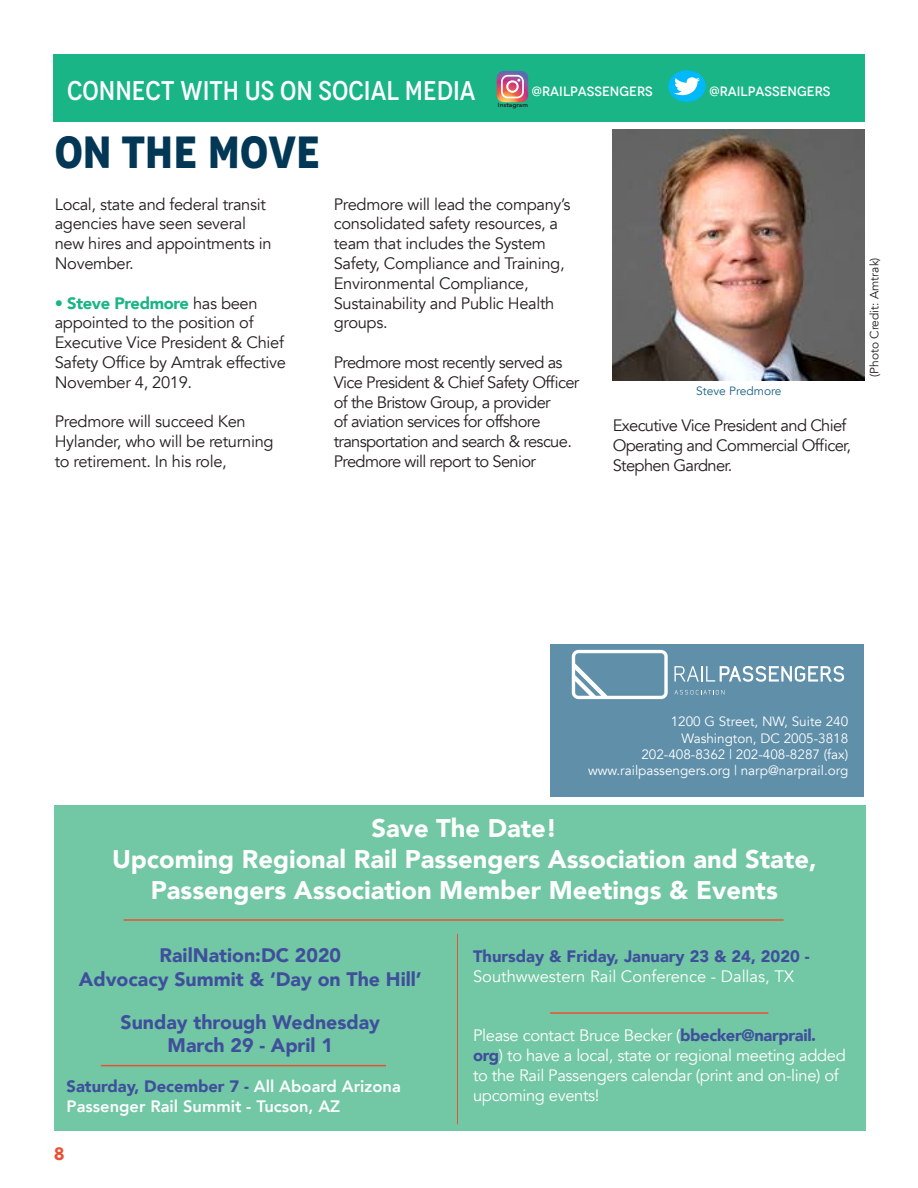
<style>
.page{position:relative;width:918px;height:1188px;background:#fff}
.page>*{position:absolute;margin:0;border:0;box-sizing:border-box;transform-origin:0 0}
.Header_Titles{font:700 condensed 45px "Novecento";color:#023755}
.t1{font:500 condensed 27px "Novecento";color:#fff}
.t2{font:900 25.5px/30.6px "Avenir";color:#fff;text-align:center}
.t3{font:900 19.5px "Avenir";color:#404f9c}
.t4{font:700 18px "Novecento";color:#ec5034}
.Body_Copy{font:16.5px/19.8px "Avenir";letter-spacing:-.02em;color:#231f20}
.Body_Copy-2{font:16.5px/19.8px "Avenir";letter-spacing:-.04em;color:#231f20}
.t5{font:16.5px/19.8px "Avenir";letter-spacing:-.02em;color:#fff}
.t6{font:16.5px/19.8px "Avenir";color:#fcffff}
.t7{font:800 16.5px/19.8px "Avenir";color:#fcffff}
.Body_Copy-3{font:13.5px "Avenir";color:#fff}
.t8{font:500 13.5px "Novecento";color:#fff}
.t9{font:12px "Avenir";color:#231f20}
.Images_Captions{font:12px "Avenir";color:#1b5f85}
.t10{font:800 6px "Avenir";color:#231f20;scale:1.08 1}
.s1{font-weight:900;color:#19b586}
.s2{font-weight:900;color:#404f9c}
</style>
<div class="page">
<div style="left:54px;top:806px;width:811px;height:325px;background:#72c7a4"></div>
<hr style="left:124px;top:919px;width:660px;height:2px;background:#ec5034">
<div style="left:54px;top:54px;width:811px;height:68px;background:#19b586"></div>
<svg style="left:497px;top:71px;width:31px;height:31px"></svg>
<div style="left:668px;top:70px;width:38px;height:32px;background:#00b8fa;border-radius:50%"></div>
<svg style="left:674px;top:77px;width:26px;height:18px"></svg>
<img style="left:613px;top:130px;width:252px;height:251px">
<div style="left:550px;top:644px;width:314px;height:153px;background:#5f8fa9"></div>
<svg style="left:674px;top:666px;width:170px;height:16px"></svg>
<svg style="left:572px;top:650px;width:96px;height:49px"></svg>
<svg style="left:674px;top:690px;width:50px;height:5px"></svg>
<hr style="left:550px;top:1012px;width:218px;height:2px;background:#ec5034">
<hr style="left:101px;top:1065px;width:285px;height:1px;background:#ec5034">
<hr style="left:457px;top:934px;width:1px;height:190px;background:#ec5034">
<p class="t1" style="left:67px;top:74px;width:410px">CONNECT WITH US ON SOCIAL MEDIA</p>
<p class="t8" style="left:532px;top:83px;width:122px">@RAILPASSENGERS</p>
<p class="t8" style="left:710px;top:83px;width:122px">@RAILPASSENGERS</p>
<p class="t10" style="left:498px;top:100px;width:29px">Instagram</p>
<h1 class="Header_Titles" style="left:55px;top:124px;width:267px">ON THE MOVE</h1>
<p class="Body_Copy" style="left:55px;top:194px;width:218px">Local, state and federal transit agencies have seen several new hires and appointments in<br>November.</p>
<p class="Body_Copy" style="left:55px;top:293px;width:233px"><span class="s1">• Steve Predmore</span> has been appointed to the position of<br>Executive Vice President &amp; Chief<br>Safety Office by Amtrak effective<br>November 4, 2019.</p>
<p class="Body_Copy" style="left:55px;top:412px;width:220px">Predmore will succeed Ken<br>Hylander, who will be returning to retirement. In his role,</p>
<p class="Body_Copy" style="left:334px;top:194px;width:238px">Predmore will lead the company’s consolidated safety resources, a team that includes the System<br>Safety, Compliance and Training,<br>Environmental Compliance,<br>Sustainability and Public Health groups.</p>
<p class="Body_Copy-2" style="left:334px;top:353px;width:247px">Predmore most recently served as Vice President &amp; Chief Safety Officer of the Bristow Group, a provider<br>of aviation services for offshore transportation and search &amp; rescue.<br>Predmore will report to Senior</p>
<p class="Images_Captions" style="left:696px;top:384px;width:87px">Steve Predmore</p>
<p class="Body_Copy-2" style="left:613px;top:416px;width:240px">Executive Vice President and Chief<br>Operating and Commercial Officer,<br>Stephen Gardner.</p>
<p class="t9" style="left:867px;top:377px;width:121px;rotate:-90deg">(Photo Credit: Amtrak)</p>
<p class="Body_Copy-3" style="left:671px;top:714px;width:179px">1200 G Street, NW, Suite 240</p>
<p class="Body_Copy-3" style="left:681px;top:730px;width:168px">Washington, DC 2005-3818</p>
<p class="Body_Copy-3" style="left:641px;top:746px;width:208px">202-408-8362 | 202-408-8287 (fax)</p>
<p class="Body_Copy-3" style="left:588px;top:762px;width:262px">www.railpassengers.org | narp@narprail.org</p>
<p class="t2" style="left:372px;top:813px;width:187px">Save The Date!</p>
<p class="t2" style="left:112px;top:843px;width:706px">Upcoming Regional Rail Passengers Association and State,<br>Passengers Association Member Meetings &amp; Events</p>
<p class="t3" style="left:160px;top:939px;width:183px">RailNation:DC 2020</p>
<p class="t3" style="left:79px;top:962px;width:344px">Advocacy Summit &amp; ‘Day on The Hill’</p>
<p class="t3" style="left:121px;top:1005px;width:261px">Sunday through Wednesday</p>
<p class="t3" style="left:168px;top:1029px;width:167px">March 29 - April 1</p>
<p class="t7" style="left:67px;top:1076px;width:336px"><span class="s2">Saturday, December 7 -</span> All Aboard Arizona<br>Passenger Rail Summit - Tucson, AZ</p>
<p class="t4" style="left:54px;top:1142px;width:12px">8</p>
<p class="t6" style="left:473px;top:947px;width:338px"><span class="s2">Thursday &amp; Friday, January 23 &amp; 24, 2020 -<br></span>Southwwestern Rail Conference - Dallas, TX</p>
<p class="t5" style="left:473px;top:1026px;width:374px">Please contact Bruce Becker (<span class="s2">bbecker@narprail. org</span>) to have a local, state or regional meeting added to the Rail Passengers calendar (print and on-line) of upcoming events!</p>
</div>
